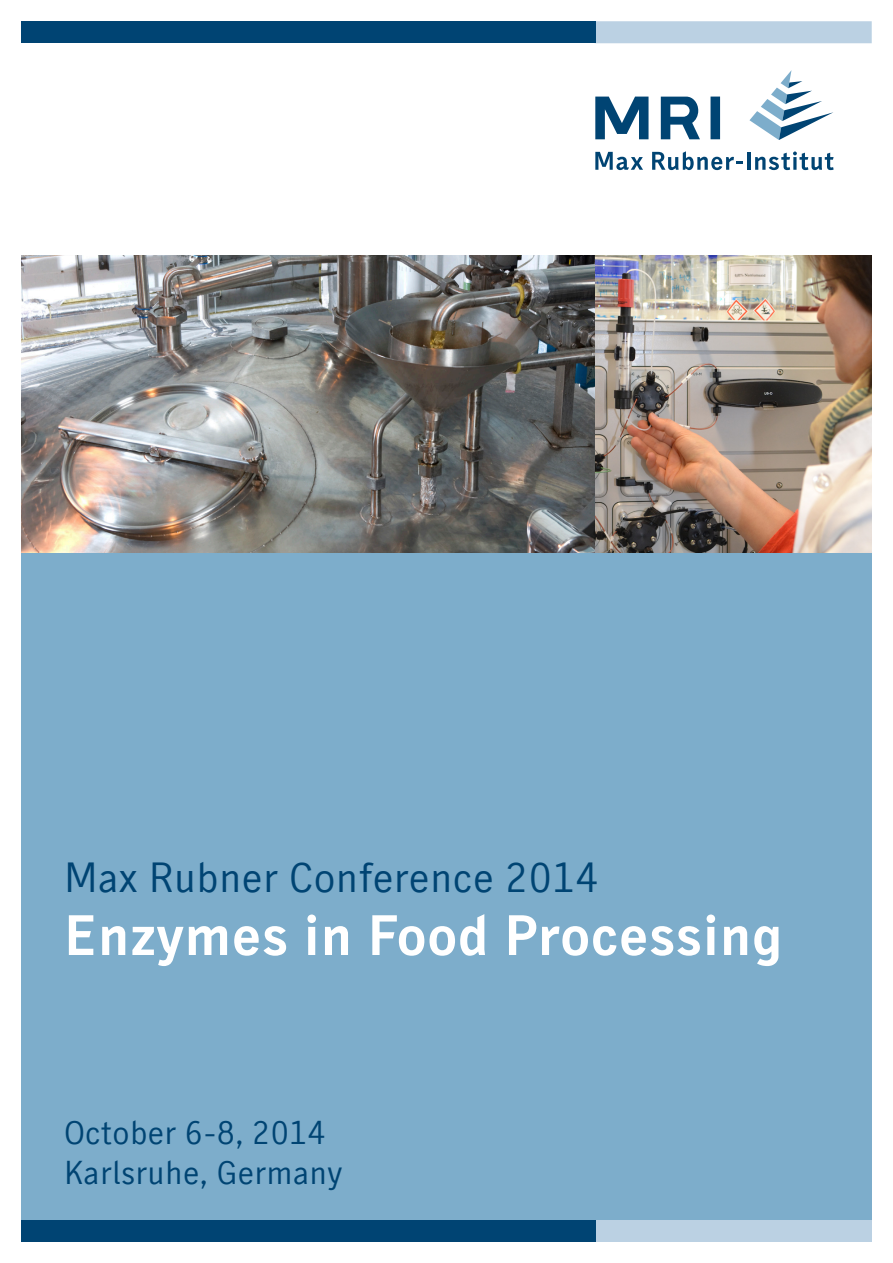
<style>
.page{position:relative;width:893px;height:1263px;background:#fff}
.page>*{position:absolute;margin:0;border:0;box-sizing:border-box;transform-origin:0 0}
.t1{font:57px "Skopex Gothic Bld TF";letter-spacing:.01em;color:#fff}
.t2{font:42px "Skopex Gothic Reg TF";letter-spacing:.01em;color:#004473}
.t3{font:33px/39.6px "Skopex Gothic Reg TF";letter-spacing:.01em;color:#004473}
</style>
<div class="page">
<div style="left:21px;top:255px;width:851px;height:987px;background:#7dadcb"></div>
<div style="left:595px;top:1220px;width:277px;height:22px;background:#bbd1e3"></div>
<div style="left:21px;top:1220px;width:574px;height:22px;background:#004473"></div>
<div style="left:595px;top:21px;width:277px;height:22px;background:#bbd1e3;border:2px solid #bbd1e3"></div>
<div style="left:21px;top:21px;width:574px;height:22px;background:#004473"></div>
<svg style="left:749px;top:70px;width:84px;height:70px"></svg>
<div style="left:710px;top:97px;width:10px;height:42px;background:#004473"></div>
<svg style="left:595px;top:97px;width:53px;height:42px"></svg>
<svg style="left:661px;top:97px;width:39px;height:42px"></svg>
<svg style="left:595px;top:152px;width:48px;height:18px"></svg>
<svg style="left:652px;top:151px;width:90px;height:19px"></svg>
<svg style="left:755px;top:151px;width:79px;height:19px"></svg>
<hr style="left:747px;top:152px;width:3px;height:18px;background:#004473">
<img style="left:21px;top:255px;width:851px;height:298px">
<p class="t2" style="left:64px;top:853px;width:536px">Max Rubner Conference 2014</p>
<h1 class="t1" style="left:64px;top:902px;width:720px">Enzymes in Food Processing</h1>
<p class="t3" style="left:64px;top:1113px;width:280px">October 6-8, 2014<br>Karlsruhe, Germany</p>
</div>
